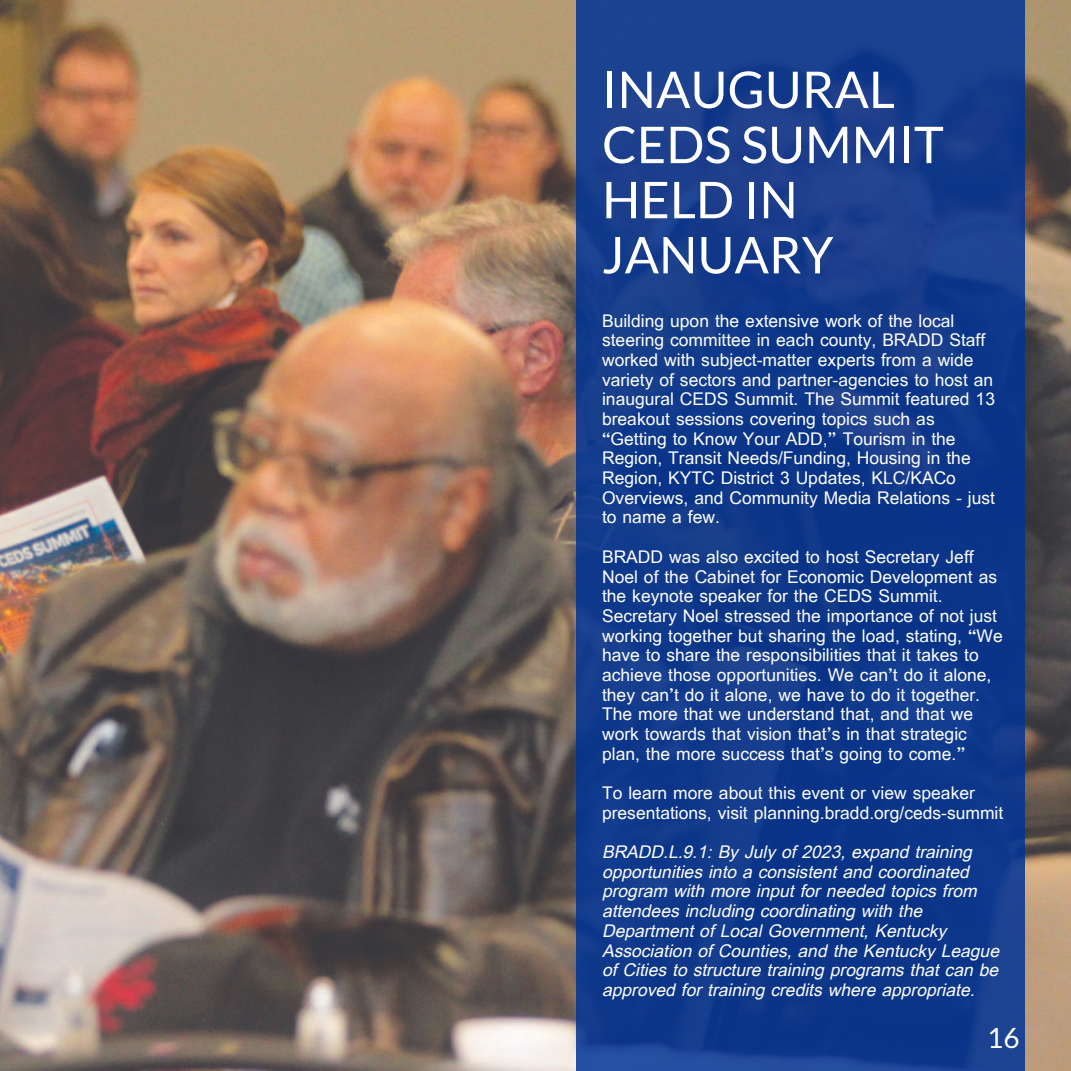
<style>
.page{position:relative;width:1071px;height:1071px;background:#fff}
.page>*{position:absolute;margin:0;border:0;box-sizing:border-box;transform-origin:0 0}
.t1{font:50.75px/55.1px "Lato";color:#fff}
.t2{font:28px "Lato";color:#fff}
.t3{font:17.5px/19.6px "Garuda";color:#fff}
.t4{font:italic 17.5px/19.6px "Garuda";color:#fff}
</style>
<div class="page">
<img style="left:1070px;top:0;width:1px;height:1071px">
<img style="left:0;top:0;width:1070px;height:1071px">
<svg style="left:576px;top:0;width:449px;height:1071px;background:#113a8b"></svg>
<p class="t1" style="left:602px;top:61px;width:343px">INAUGURAL<br>CEDS SUMMIT<br>HELD IN<br>JANUARY</p>
<p class="t3" style="left:602px;top:311px;width:395px">Building upon the extensive work of the local steering committee in each county, BRADD Staff worked with subject-matter experts from a wide variety of sectors and partner-agencies to host an inaugural CEDS Summit. The Summit featured 13 breakout sessions covering topics such as “Getting to Know Your ADD,” Tourism in the Region, Transit Needs/Funding, Housing in the Region, KYTC District 3 Updates, KLC/KACo Overviews, and Community Media Relations - just to name a few.</p>
<p class="t3" style="left:602px;top:547px;width:402px">BRADD was also excited to host Secretary Jeff Noel of the Cabinet for Economic Development as the keynote speaker for the CEDS Summit.<br>Secretary Noel stressed the importance of not just working together but sharing the load, stating, “We have to share the responsibilities that it takes to achieve those opportunities. We can’t do it alone, they can’t do it alone, we have to do it together.<br>The more that we understand that, and that we work towards that vision that’s in that strategic plan, the more success that’s going to come.”</p>
<p class="t3" style="left:602px;top:783px;width:403px">To learn more about this event or view speaker presentations, visit planning.bradd.org/ceds-summit</p>
<p class="t4" style="left:602px;top:842px;width:399px">BRADD.L.9.1: By July of 2023, expand training opportunities into a consistent and coordinated program with more input for needed topics from attendees including coordinating with the Department of Local Government, Kentucky Association of Counties, and the Kentucky League of Cities to structure training programs that can be approved for training credits where appropriate.</p>
<p class="t2" style="left:987px;top:1021px;width:34px">16</p>
</div>
